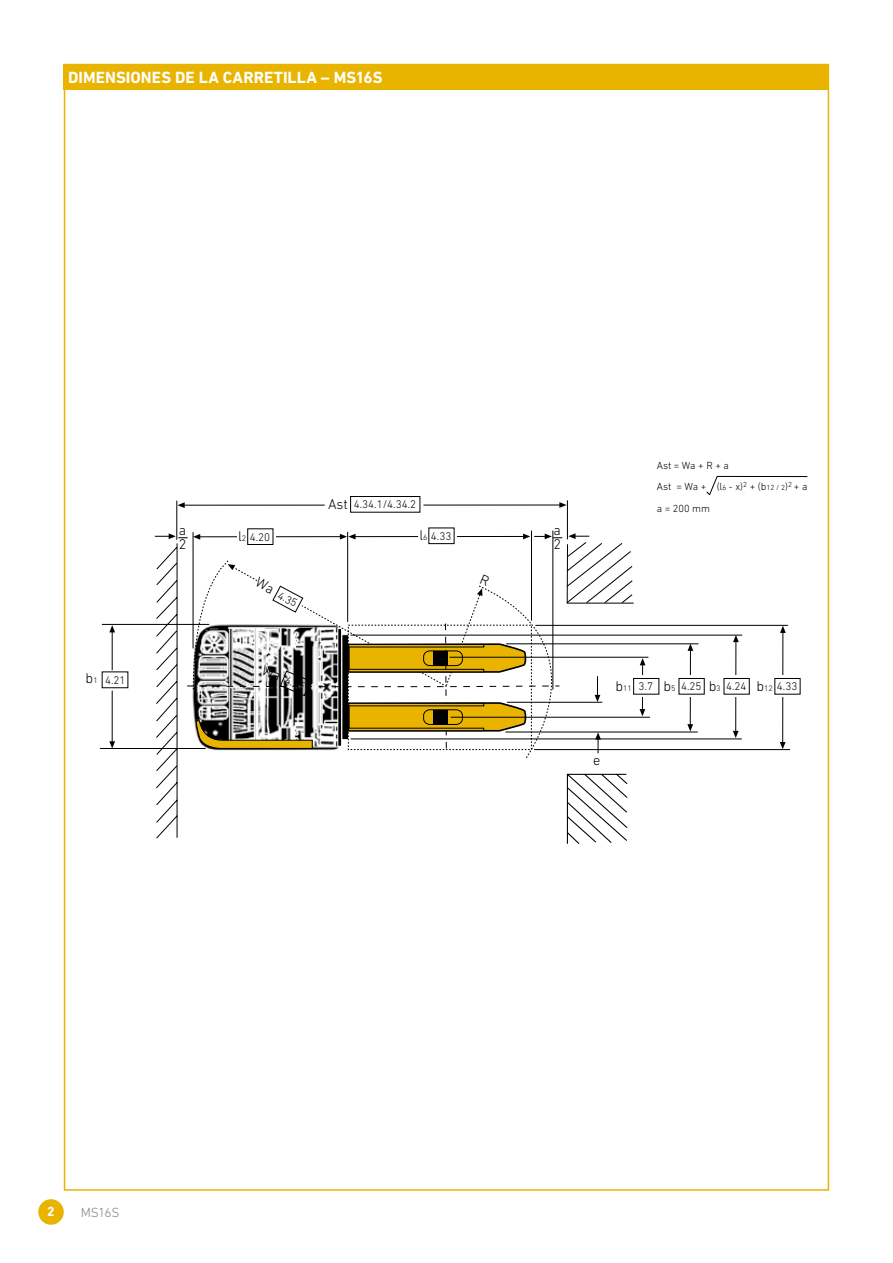
<style>
.page{position:relative;width:893px;height:1263px;background:#fff}
.page>*{position:absolute;margin:0;border:0;box-sizing:border-box;transform-origin:0 0}
.t1{font:700 16.5px "DIN Next LT Pro";letter-spacing:.005em;color:#fff}
.t2{font:300 14.4px/14.4px "DIN Next LT Pro";color:#000}
.t3{font:300 13.5px "DIN Next LT Pro";color:#878787}
.t4{font:700 13.5px "DIN Next LT Pro";color:#fff}
.t5{font:300 11.25px "DIN Next LT Pro";color:#000}
.t6{font:300 10.5px/20.7px "DIN Next LT Pro";color:#000}
.s1{font-size:14.4px}
.s2{font-size:8.25px}
.s3{font-size:7.5px}
</style>
<div class="page">
<div style="left:38px;top:1199px;width:26px;height:26px;background:#e9b400;border-radius:50%"></div>
<div style="left:64px;top:64px;width:765px;height:25px;background:#e9b400"></div>
<hr style="left:112px;top:632px;width:1px;height:110px;background:#000">
<svg style="left:109px;top:625px;width:6px;height:7px"></svg>
<svg style="left:109px;top:741px;width:6px;height:7px"></svg>
<hr style="left:100px;top:748px;width:106px;height:1px;background:#000">
<hr style="left:102px;top:624px;width:107px;height:1px;background:#000">
<hr style="left:184px;top:505px;width:376px;height:1px;background:#000">
<svg style="left:177px;top:502px;width:8px;height:6px"></svg>
<svg style="left:559px;top:502px;width:8px;height:6px"></svg>
<hr style="left:351px;top:738px;width:391px;height:1px;background:#000">
<hr style="left:351px;top:635px;width:391px;height:1px;background:#000">
<hr style="left:534px;top:749px;width:256px;height:1px;background:#000">
<hr style="left:535px;top:625px;width:253px;height:1px;background:#000">
<hr style="left:567px;top:500px;width:1px;height:39px;background:#000">
<hr style="left:735px;top:642px;width:1px;height:89px;background:#000">
<svg style="left:733px;top:635px;width:6px;height:7px"></svg>
<svg style="left:733px;top:731px;width:6px;height:7px"></svg>
<hr style="left:782px;top:632px;width:1px;height:110px;background:#000">
<svg style="left:780px;top:626px;width:6px;height:7px"></svg>
<svg style="left:780px;top:742px;width:6px;height:7px"></svg>
<hr style="left:690px;top:650px;width:1px;height:75px;background:#000">
<svg style="left:688px;top:644px;width:5px;height:7px"></svg>
<svg style="left:687px;top:724px;width:6px;height:7px"></svg>
<hr style="left:450px;top:657px;width:198px;height:1px;background:#000">
<hr style="left:176px;top:501px;width:1px;height:39px;background:#000">
<hr style="left:506px;top:643px;width:192px;height:1px;background:#000">
<hr style="left:505px;top:732px;width:193px;height:1px;background:#000">
<hr style="left:531px;top:531px;width:1px;height:89px;background:#000">
<hr style="left:347px;top:532px;width:1px;height:90px;background:#000">
<hr style="left:193px;top:532px;width:1px;height:116px;background:#000">
<hr style="left:552px;top:531px;width:1px;height:159px;background:#000">
<hr style="left:451px;top:717px;width:199px;height:1px;background:#000">
<svg style="left:428px;top:527px;width:27px;height:6px"></svg>
<svg style="left:247px;top:528px;width:27px;height:5px"></svg>
<div style="left:633px;top:678px;width:26px;height:16px;border:1px solid #000"></div>
<div style="left:669px;top:675px;width:38px;height:22px;background:#fff"></div>
<div style="left:679px;top:678px;width:25px;height:16px;border:1px solid #000"></div>
<div style="left:714px;top:675px;width:38px;height:22px;background:#fff"></div>
<div style="left:724px;top:678px;width:25px;height:16px;border:1px solid #000"></div>
<div style="left:762px;top:675px;width:38px;height:22px;background:#fff"></div>
<div style="left:775px;top:678px;width:25px;height:16px;border:1px solid #000"></div>
<svg style="left:102px;top:670px;width:24px;height:20px"></svg>
<div style="left:325px;top:492px;width:98px;height:25px;background:#fff"></div>
<div style="left:350px;top:496px;width:70px;height:16px;border:1px solid #000"></div>
<svg style="left:706px;top:476px;width:102px;height:20px"></svg>
<svg style="left:155px;top:533px;width:490px;height:311px"></svg>
<h1 class="t1" style="left:68px;top:67px;width:316px">DIMENSIONES DE LA CARRETILLA – MS16S</h1>
<p class="t5" style="left:85px;top:673px;width:42px"><span class="s1">b</span><span class="s2">1</span> 4.21</p>
<p class="t2" style="left:179px;top:523px;width:9px">a<br>2</p>
<p class="t5" style="left:328px;top:498px;width:90px"><span class="s1">Ast</span> 4.34.1/4.34.2</p>
<p class="t5" style="left:238px;top:530px;width:34px"><span class="s1">l</span><span class="s2">2</span> 4.20</p>
<p class="t5" style="left:419px;top:529px;width:34px"><span class="s1">l</span><span class="s2">6</span> 4.33</p>
<p class="t5" style="left:259px;top:577px;width:45px;rotate:28deg"><span class="s1">Wa</span> 4.35</p>
<p class="t5" style="left:288px;top:673px;width:20px;rotate:23deg">4.35</p>
<p class="t2" style="left:553px;top:523px;width:9px">a<br>2</p>
<p class="t6" style="left:657px;top:455px;width:152px">Ast = Wa + R + a<br>Ast = Wa + (l<span class="s3">6</span> - x)<sup>2</sup> + (b<span class="s3">12 / 2</span>)<sup>2</sup> + a</p>
<p class="t6" style="left:657px;top:498px;width:55px">a = 200 mm</p>
<p class="t5" style="left:615px;top:680px;width:184px"><span class="s1">b</span><span class="s2">11</span> 3.7 <span class="s1">b</span><span class="s2">5</span> 4.25 <span class="s1">b</span><span class="s2">3</span> 4.24 <span class="s1">b</span><span class="s2">12</span> 4.33</p>
<p class="t2" style="left:593px;top:753px;width:9px">e</p>
<p class="t4" style="left:47px;top:1204px;width:9px">2</p>
<p class="t3" style="left:81px;top:1205px;width:40px">MS16S</p>
</div>
